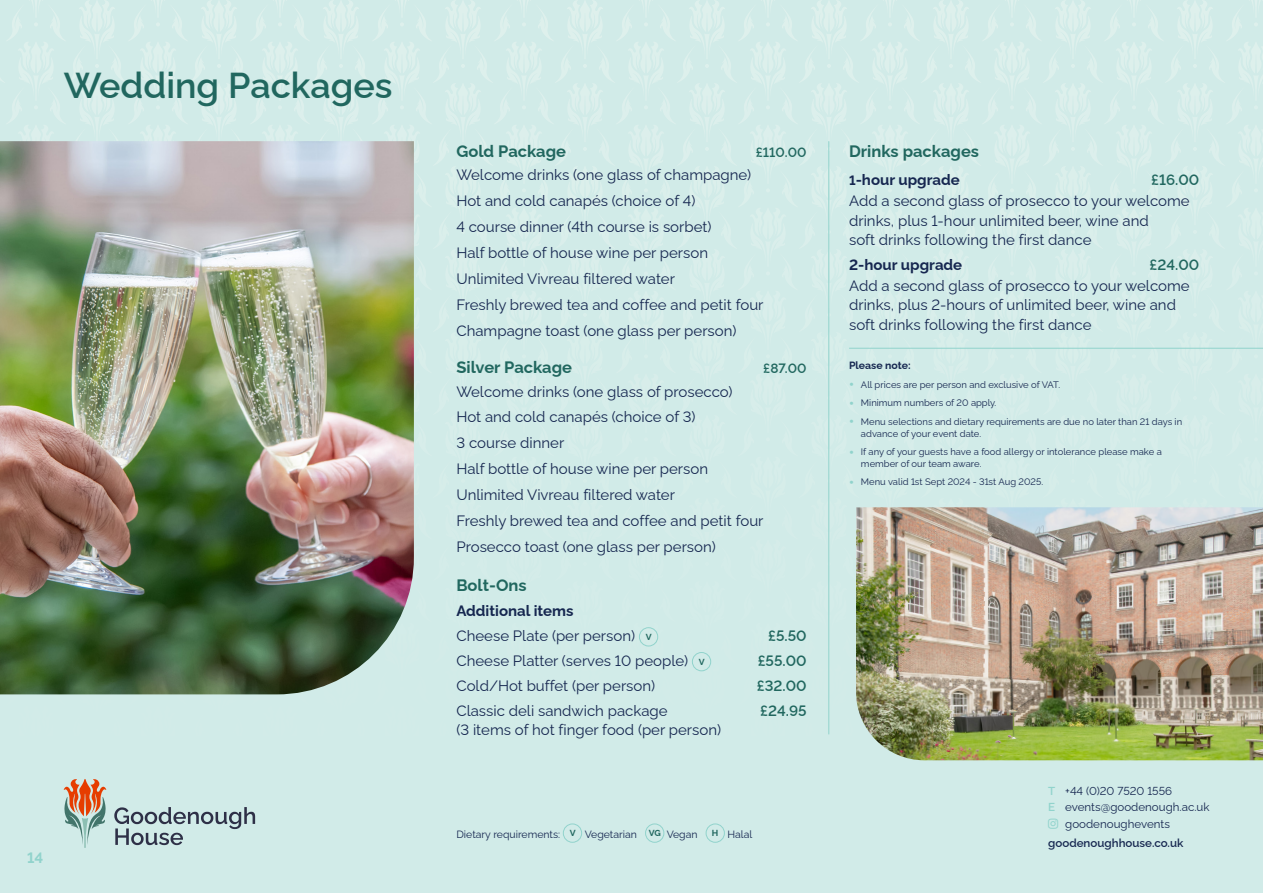
<style>
.page{position:relative;width:1263px;height:893px;background:#d1ebe8}
.page>*{position:absolute;margin:0;border:0;box-sizing:border-box;transform-origin:0 0}
.Package_-_Red{font:600 36px "Raleway";color:#21675f}
.Package_Sub_-_Teal{font:700 16.5px "Raleway";color:#21675f}
.Package_-_Red-2{font:700 16.5px "Raleway";color:#21675f}
.Body_Text_Medium_Navy{font:15px/21px "Raleway";color:#162750}
.Body_Text_Medium_Navy-2{font:700 15px "Raleway";color:#162750}
.Body_Text_Medium_Navy-3{font:600 15px "Raleway";color:#21675f}
.t1{font:700 15px "Raleway";color:#91d3cc}
.Package_Sub_-_Teal-2{font:600 13.5px "Raleway";color:#21675f}
.t2{font:11.55px "Raleway";color:#162750}
.t3{font:600 11.55px "Raleway";color:#162750}
.Body_Text_Medium_Navy-4{font:10.5px "Raleway";color:#162750}
.Body_Text_Navy{font:700 10.5px "Raleway";color:#162750}
.t4{font:9.45px/12px "Raleway";color:#162750}
.Body_Text_Medium_Navy-5{font:700 8.7px "Raleway";color:#21675f}
.s1{font-size:13.5px}
.s2{font-weight:600;color:#21675f}
.s3{font-weight:900;font-size:13.5px;color:#91d3cc}
.s4{font-weight:600;color:#91d3cc}
</style>
<div class="page">
<div style="left:639px;top:627px;width:19px;height:19px;border:1px solid #91d3cc;border-radius:50%"></div>
<div style="left:692px;top:652px;width:19px;height:19px;border:1px solid #91d3cc;border-radius:50%"></div>
<hr style="left:828px;top:141px;width:1px;height:593px;background:#91d3cc">
<img style="left:0;top:141px;width:414px;height:553px">
<hr style="left:849px;top:348px;width:414px;height:1px;background:#91d3cc">
<img style="left:856px;top:507px;width:407px;height:253px">
<svg style="left:114px;top:807px;width:141px;height:38px"></svg>
<svg style="left:64px;top:779px;width:42px;height:69px"></svg>
<div style="left:563px;top:823px;width:19px;height:20px;border:1px solid #91d3cc;border-radius:50%"></div>
<div style="left:645px;top:823px;width:19px;height:20px;border:1px solid #91d3cc;border-radius:50%"></div>
<div style="left:706px;top:823px;width:19px;height:20px;border:1px solid #91d3cc;border-radius:50%"></div>
<p class="Package_-_Red" style="left:64px;top:57px;width:330px">Wedding Packages</p>
<p class="t1" style="left:27px;top:846px;width:18px">14</p>
<p class="Package_Sub_-_Teal" style="left:456px;top:138px;width:111px">Gold Package</p>
<p class="Package_Sub_-_Teal-2" style="left:756px;top:141px;width:52px">£110.00</p>
<p class="Body_Text_Medium_Navy" style="left:456px;top:163px;width:296px">Welcome drinks (one glass of champagne)</p>
<p class="Body_Text_Medium_Navy" style="left:456px;top:189px;width:240px">Hot and cold canapés (choice of 4)</p>
<p class="Body_Text_Medium_Navy" style="left:456px;top:215px;width:257px">4 course dinner (4th course is sorbet)</p>
<p class="Body_Text_Medium_Navy" style="left:456px;top:241px;width:253px">Half bottle of house wine per person</p>
<p class="Body_Text_Medium_Navy" style="left:456px;top:267px;width:220px">Unlimited Vivreau filtered water</p>
<p class="Body_Text_Medium_Navy" style="left:456px;top:292px;width:309px">Freshly brewed tea and coffee and petit four</p>
<p class="Body_Text_Medium_Navy" style="left:456px;top:318px;width:282px">Champagne toast (one glass per person)</p>
<p class="Package_Sub_-_Teal" style="left:456px;top:354px;width:117px">Silver Package</p>
<p class="Package_Sub_-_Teal-2" style="left:763px;top:358px;width:45px">£87.00</p>
<p class="Body_Text_Medium_Navy" style="left:456px;top:379px;width:278px">Welcome drinks (one glass of prosecco)</p>
<p class="Body_Text_Medium_Navy" style="left:456px;top:405px;width:241px">Hot and cold canapés (choice of 3)</p>
<p class="Body_Text_Medium_Navy" style="left:456px;top:431px;width:109px">3 course dinner</p>
<p class="Body_Text_Medium_Navy" style="left:456px;top:457px;width:253px">Half bottle of house wine per person</p>
<p class="Body_Text_Medium_Navy" style="left:456px;top:483px;width:220px">Unlimited Vivreau filtered water</p>
<p class="Body_Text_Medium_Navy" style="left:456px;top:509px;width:309px">Freshly brewed tea and coffee and petit four</p>
<p class="Body_Text_Medium_Navy" style="left:456px;top:534px;width:261px">Prosecco toast (one glass per person)</p>
<p class="Package_-_Red-2" style="left:456px;top:572px;width:72px">Bolt-Ons</p>
<p class="Body_Text_Medium_Navy-2" style="left:456px;top:599px;width:119px">Additional items</p>
<p class="Body_Text_Medium_Navy" style="left:456px;top:624px;width:180px">Cheese Plate (per person)</p>
<p class="Body_Text_Medium_Navy-5" style="left:646px;top:630px;width:7px">V</p>
<p class="Body_Text_Medium_Navy-3" style="left:768px;top:624px;width:40px">£5.50</p>
<p class="Body_Text_Medium_Navy" style="left:456px;top:649px;width:233px">Cheese Platter (serves 10 people)</p>
<p class="Body_Text_Medium_Navy-5" style="left:699px;top:655px;width:7px">V</p>
<p class="Body_Text_Medium_Navy-3" style="left:758px;top:649px;width:50px">£55.00</p>
<p class="Body_Text_Medium_Navy" style="left:456px;top:673px;width:200px">Cold/Hot buffet (per person)</p>
<p class="Body_Text_Medium_Navy-3" style="left:757px;top:674px;width:51px">£32.00</p>
<p class="Body_Text_Medium_Navy" style="left:456px;top:698px;width:213px">Classic deli sandwich package</p>
<p class="Body_Text_Medium_Navy-3" style="left:760px;top:699px;width:48px">£24.95</p>
<p class="Body_Text_Medium_Navy" style="left:456px;top:718px;width:266px">(3 items of hot finger food (per person)</p>
<p class="Body_Text_Medium_Navy-4" style="left:456px;top:825px;width:105px">Dietary requirements:</p>
<p class="Body_Text_Medium_Navy-5" style="left:570px;top:826px;width:7px">V</p>
<p class="Body_Text_Medium_Navy-4" style="left:585px;top:825px;width:54px">Vegetarian</p>
<p class="Body_Text_Medium_Navy-5" style="left:649px;top:826px;width:14px">VG</p>
<p class="Body_Text_Medium_Navy-4" style="left:667px;top:825px;width:32px">Vegan</p>
<p class="Body_Text_Medium_Navy-5" style="left:712px;top:826px;width:8px">H</p>
<p class="Body_Text_Medium_Navy-4" style="left:727px;top:825px;width:26px">Halal</p>
<p class="Package_-_Red-2" style="left:849px;top:138px;width:131px">Drinks packages</p>
<p class="Body_Text_Medium_Navy-2" style="left:849px;top:168px;width:112px"><span class="s1">1</span>-hour upgrade</p>
<p class="Body_Text_Medium_Navy" style="left:849px;top:168px;width:352px;text-indent:302px"><span class="s2">£16.00<br></span>Add a second glass of prosecco to your welcome</p>
<p class="Body_Text_Medium_Navy" style="left:849px;top:209px;width:301px;line-height:19.5px">drinks, plus 1-hour unlimited beer, wine and soft drinks following the first dance</p>
<p class="Body_Text_Medium_Navy-2" style="left:849px;top:253px;width:115px">2-hour upgrade</p>
<p class="Body_Text_Medium_Navy" style="left:849px;top:252px;width:352px;text-indent:301px"><span class="s2">£24.00<br></span>Add a second glass of prosecco to your welcome</p>
<p class="Body_Text_Medium_Navy" style="left:849px;top:294px;width:328px;line-height:19.5px">drinks, plus 2-hours of unlimited beer, wine and soft drinks following the first dance</p>
<p class="Body_Text_Navy" style="left:849px;top:358px;width:63px">Please note:</p>
<p class="t4" style="left:849px;top:377px;width:213px"><span class="s3">•</span> All prices are per person and exclusive of VAT.</p>
<p class="t4" style="left:849px;top:396px;width:149px"><span class="s3">•</span> Minimum numbers of 20 apply.</p>
<p class="t4" style="left:861px;top:414px;width:323px;text-indent:-12px"><span class="s3">•</span> Menu selections and dietary requirements are due no later than 21 days in advance of your event date.</p>
<p class="t4" style="left:861px;top:445px;width:302px;text-indent:-12px"><span class="s3">•</span> If any of your guests have a food allergy or intolerance please make a member of our team aware.</p>
<p class="t4" style="left:849px;top:475px;width:196px"><span class="s3">•</span> Menu valid 1st Sept 2024 - 31st Aug 2025.</p>
<p class="t2" style="left:1048px;top:781px;width:125px"><span class="s4">T</span> +44 (0)20 7520 1556</p>
<p class="t2" style="left:1048px;top:798px;width:163px"><span class="s4">E</span> events@goodenough.ac.uk</p>
<p class="t2" style="left:1065px;top:814px;width:106px">goodenoughevents</p>
<p class="t3" style="left:1048px;top:834px;width:137px">goodenoughhouse.co.uk</p>
</div>
